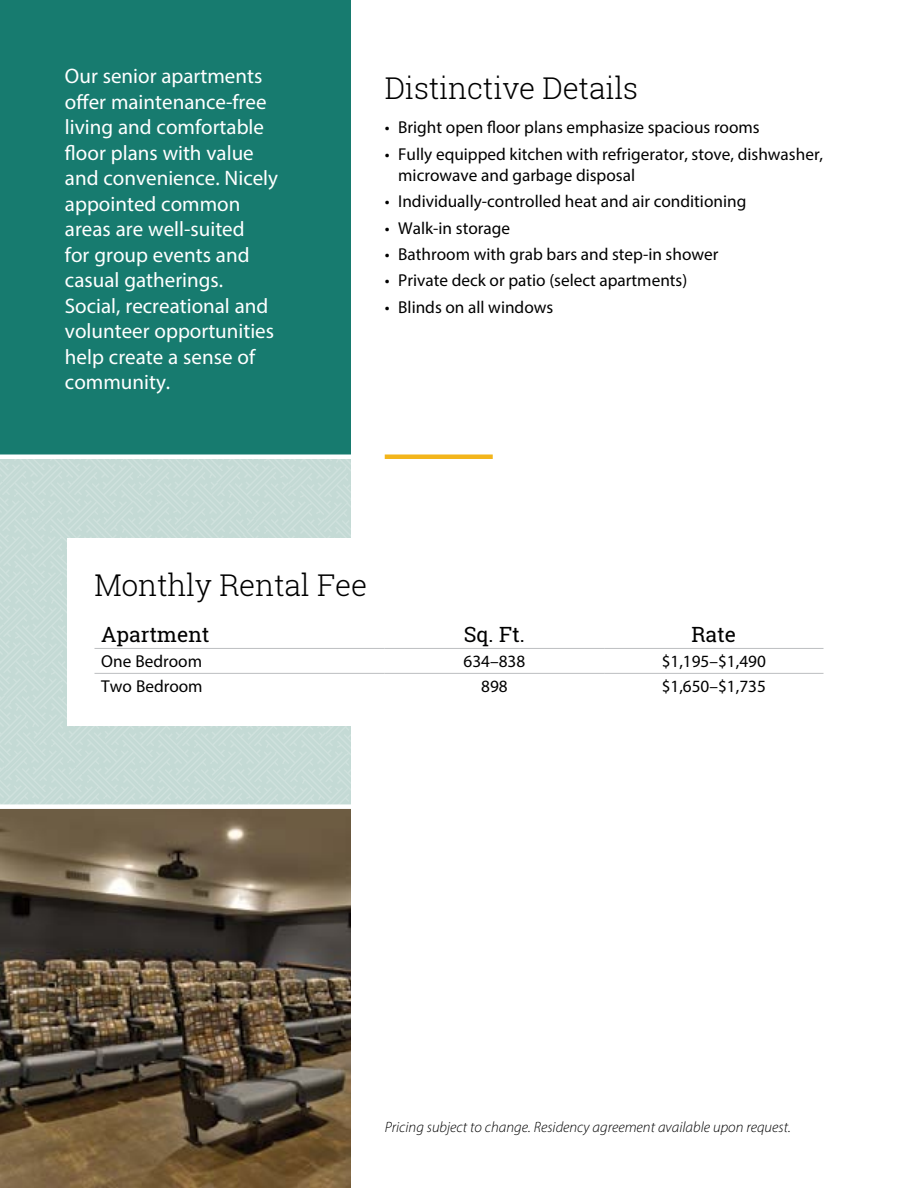
<style>
.page{position:relative;width:918px;height:1188px;background:#fff}
.page>*{position:absolute;margin:0;border:0;box-sizing:border-box;transform-origin:0 0}
.t1{font:300 30px "Roboto Slab";letter-spacing:-.01em;color:#000}
.t2{font:21px/25.5px "Myriad Pro";color:#fff}
.t3{font:21px "Roboto Slab";color:#000}
.t4{font:17.25px/21px "Myriad Pro";color:#000}
.t5{font:italic 300 15px "Myriad Pro";color:#000}
</style>
<div class="page">
<div style="left:0;top:457px;width:351px;height:731px;background:#c4dad5"></div>
<div style="left:0;top:0;width:351px;height:457px;background:#177b6f"></div>
<div style="left:385px;top:454px;width:108px;height:5px;background:#f3b51b"></div>
<div style="left:68px;top:538px;width:782px;height:187px;background:#fff"></div>
<hr style="left:94px;top:648px;width:291px;height:1px;background:#bcbec0">
<hr style="left:385px;top:648px;width:219px;height:1px;background:#bcbec0">
<hr style="left:604px;top:648px;width:220px;height:1px;background:#bcbec0">
<hr style="left:94px;top:673px;width:291px;height:1px;background:#bcbec0">
<hr style="left:385px;top:673px;width:219px;height:1px;background:#bcbec0">
<hr style="left:604px;top:673px;width:220px;height:1px;background:#bcbec0">
<img style="left:0;top:809px;width:351px;height:379px">
<div style="left:0;top:454px;width:371px;height:5px;background:#fff"></div>
<div style="left:0;top:804px;width:371px;height:5px;background:#fff"></div>
<p class="t2" style="left:65px;top:63px;width:215px">Our senior apartments offer maintenance-free living and comfortable floor plans with value and convenience. Nicely appointed common areas are well-suited<br>for group events and casual gatherings.<br>Social, recreational and volunteer opportunities help create a sense of community.</p>
<h1 class="t1" style="left:385px;top:67px;width:255px">Distinctive Details</h1>
<p class="t4" style="left:385px;top:117px;width:377px">• Bright open floor plans emphasize spacious rooms</p>
<p class="t4" style="left:398px;top:143px;width:426px;text-indent:-14px">• Fully equipped kitchen with refrigerator, stove, dishwasher, microwave and garbage disposal</p>
<p class="t4" style="left:385px;top:191px;width:363px">• Individually-controlled heat and air conditioning</p>
<p class="t4" style="left:385px;top:217px;width:127px">• Walk-in storage</p>
<p class="t4" style="left:385px;top:243px;width:335px">• Bathroom with grab bars and step-in shower</p>
<p class="t4" style="left:385px;top:270px;width:304px">• Private deck or patio (select apartments)</p>
<p class="t4" style="left:385px;top:296px;width:170px">• Blinds on all windows</p>
<h1 class="t1" style="left:94px;top:565px;width:274px">Monthly Rental Fee</h1>
<p class="t3" style="left:101px;top:620px;width:110px">Apartment</p>
<p class="t3" style="left:464px;top:620px;width:63px">Sq. Ft.</p>
<p class="t3" style="left:691px;top:620px;width:46px">Rate</p>
<p class="t4" style="left:101px;top:651px;width:102px">One Bedroom</p>
<p class="t4" style="left:464px;top:651px;width:63px">634–838</p>
<p class="t4" style="left:662px;top:651px;width:106px">$1,195–$1,490</p>
<p class="t4" style="left:101px;top:676px;width:103px">Two Bedroom</p>
<p class="t4" style="left:481px;top:676px;width:28px">898</p>
<p class="t4" style="left:662px;top:676px;width:106px">$1,650–$1,735</p>
<p class="t5" style="left:385px;top:1118px;width:408px">Pricing subject to change. Residency agreement available upon request.</p>
</div>
